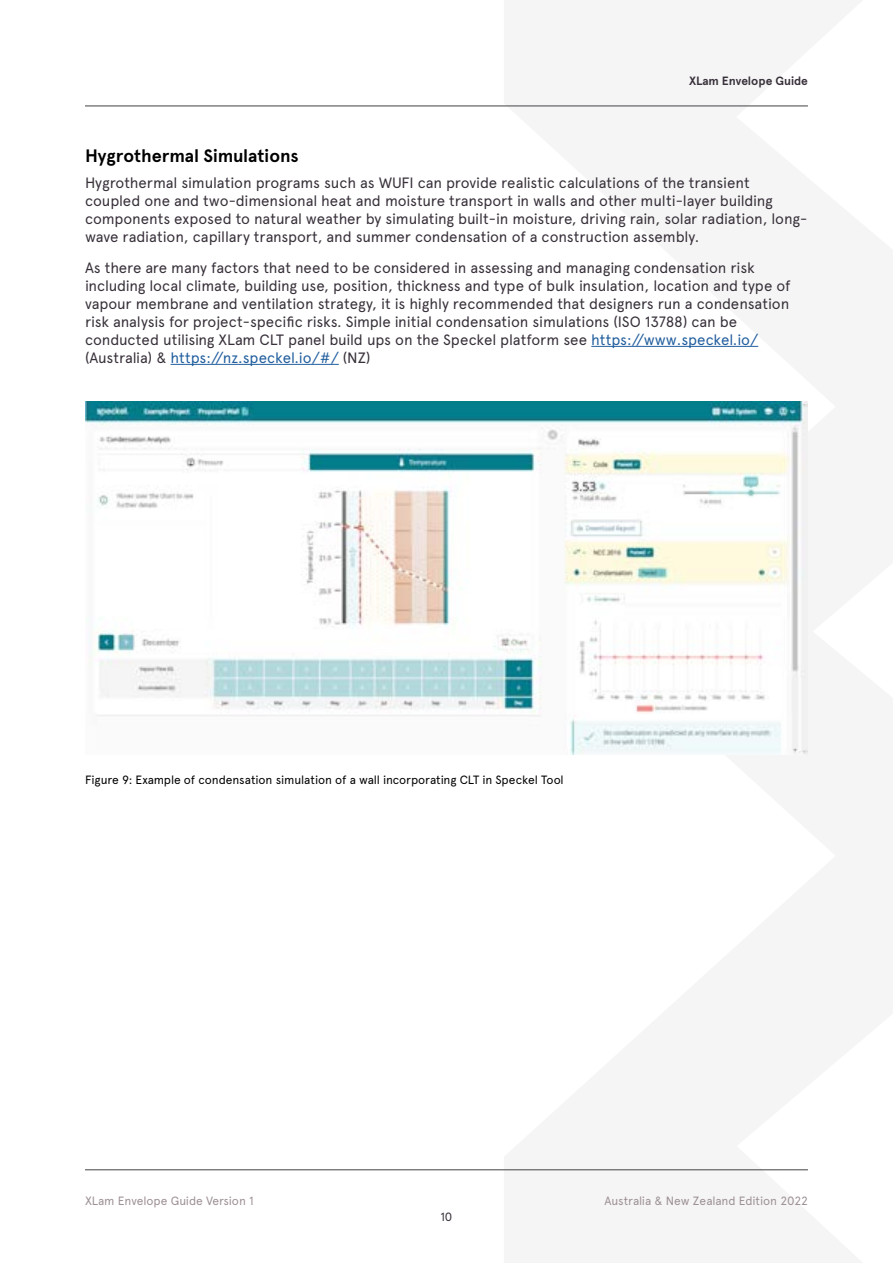
<style>
.page{position:relative;width:893px;height:1263px;background:#fff}
.page>*{position:absolute;margin:0;border:0;box-sizing:border-box;transform-origin:0 0}
.t1{font:700 18px "Apercu";letter-spacing:-.005em;color:#000}
.t2{font:15px/18px "Apercu";letter-spacing:-.01em;color:#38303a}
.t3{font:12px "Apercu";letter-spacing:-.01em;color:#000}
.t4{font:12px "Apercu";letter-spacing:-.01em;color:#9d9097}
.t5{font:700 12px "Apercu";color:#38303a}
.t6{font:12px "Apercu";color:#38303a}
.s1{color:#215e9e}
</style>
<div class="page">
<hr style="left:85px;top:106px;width:723px;height:1px;background:#434144">
<hr style="left:85px;top:1169px;width:723px;height:1px;background:#434144">
<hr style="left:591px;top:346px;width:167px;height:1px;background:#215e9e">
<hr style="left:171px;top:364px;width:168px;height:1px;background:#215e9e">
<img style="left:85px;top:402px;width:723px;height:353px">
<p class="t5" style="left:689px;top:74px;width:120px">XLam Envelope Guide</p>
<p class="t1" style="left:85px;top:144px;width:215px">Hygrothermal Simulations</p>
<p class="t2" style="left:85px;top:174px;width:724px">Hygrothermal simulation programs such as WUFI can provide realistic calculations of the transient coupled one and two-dimensional heat and moisture transport in walls and other multi-layer building components exposed to natural weather by simulating built-in moisture, driving rain, solar radiation, long&shy;wave radiation, capillary transport, and summer condensation of a construction assembly.</p>
<p class="t2" style="left:85px;top:258px;width:707px">As there are many factors that need to be considered in assessing and managing condensation risk including local climate, building use, position, thickness and type of bulk insulation, location and type of vapour membrane and ventilation strategy, it is highly recommended that designers run a condensation risk analysis for project-specific risks. Simple initial condensation simulations (ISO 13788) can be conducted utilising XLam CLT panel build ups on the Speckel platform see <span class="s1">https://www.speckel.io/ </span>(Australia) &amp; <span class="s1">https://nz.speckel.io/#/</span> (NZ)</p>
<p class="t3" style="left:85px;top:772px;width:480px">Figure 9: Example of condensation simulation of a wall incorporating CLT in Speckel Tool</p>
<p class="t4" style="left:85px;top:1193px;width:170px">XLam Envelope Guide Version 1</p>
<p class="t4" style="left:604px;top:1193px;width:205px">Australia &amp; New Zealand Edition 2022</p>
<p class="t6" style="left:441px;top:1209px;width:13px">10</p>
</div>
